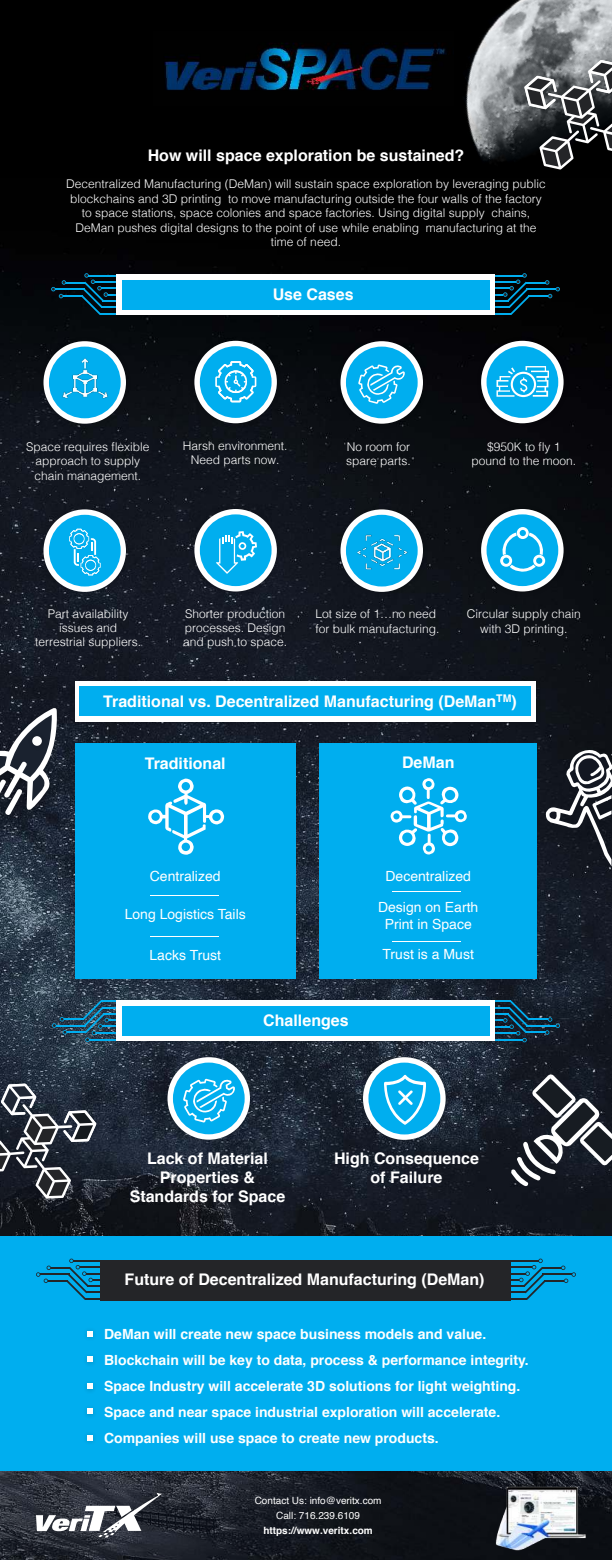
<style>
.page{position:relative;width:612px;height:1560px;background:#fff}
.page>*{position:absolute;margin:0;border:0;box-sizing:border-box;transform-origin:0 0}
.t1{font:700 16px/19.2px "Helvetica";color:#fff;text-align:center}
.t2{font:700 14px/26px "Helvetica";color:#fff}
.t3{font:14px/16.8px "Helvetica";color:#fff;text-align:center}
.t4{font:300 12px/14.4px "Helvetica";color:#fff;text-align:center}
.t5{font:10px/15.3px "Helvetica";color:#fff;text-align:center}
.t6{font:700 10px "Helvetica";color:#fff}
</style>
<div class="page">
<img style="left:407px;top:0;width:205px;height:179px">
<div style="left:0;top:0;width:407px;height:252px;background:#000"></div>
<img style="left:0;top:179px;width:612px;height:1381px">
<div style="left:0;top:1236px;width:612px;height:235px;background:#00aeef"></div>
<div style="left:70px;top:677px;width:471px;height:51px;background:#000;opacity:.2"></div>
<div style="left:75px;top:682px;width:461px;height:40px;background:#fff"></div>
<div style="left:75px;top:743px;width:221px;height:235px;background:#00aeef"></div>
<div style="left:320px;top:744px;width:217px;height:235px;background:#00aeef"></div>
<svg style="left:51px;top:273px;width:61px;height:42px;background:#032737"></svg>
<svg style="left:500px;top:273px;width:60px;height:42px;background:#012330"></svg>
<svg style="left:500px;top:1000px;width:60px;height:42px;background:#133a50"></svg>
<div style="left:163px;top:1053px;width:93px;height:92px;background:#000;opacity:.2"></div>
<svg style="left:168px;top:1057px;width:82px;height:83px"></svg>
<div style="left:173px;top:1063px;width:72px;height:71px;background:#00aeef;border-radius:50%"></div>
<svg style="left:183px;top:1078px;width:52px;height:45px"></svg>
<div style="left:358px;top:1053px;width:93px;height:92px;background:#000;opacity:.2"></div>
<svg style="left:363px;top:1057px;width:83px;height:83px"></svg>
<div style="left:368px;top:1063px;width:72px;height:71px;background:#00aeef;border-radius:50%"></div>
<div style="left:100px;top:1260px;width:411px;height:40px;background:#242528"></div>
<svg style="left:511px;top:1259px;width:65px;height:41px"></svg>
<svg style="left:36px;top:1259px;width:64px;height:41px"></svg>
<div style="left:82px;top:1327px;width:16px;height:15px;background:#000;opacity:.2"></div>
<svg style="left:87px;top:1331px;width:5px;height:5px"></svg>
<div style="left:80px;top:686px;width:451px;height:30px;background:#00aeef"></div>
<div style="left:83px;top:1352px;width:15px;height:16px;background:#000;opacity:.2"></div>
<svg style="left:87px;top:1357px;width:5px;height:5px"></svg>
<div style="left:83px;top:1379px;width:15px;height:16px;background:#000;opacity:.2"></div>
<svg style="left:87px;top:1384px;width:5px;height:5px"></svg>
<div style="left:83px;top:1404px;width:15px;height:15px;background:#000;opacity:.2"></div>
<svg style="left:87px;top:1409px;width:5px;height:5px"></svg>
<hr style="left:150px;top:936px;width:69px;height:1px;background:#fff">
<svg style="left:36px;top:1493px;width:126px;height:45px"></svg>
<svg style="left:148px;top:779px;width:76px;height:76px"></svg>
<div style="left:151px;top:812px;width:9px;height:9px;background:#00aeef;border-radius:50%"></div>
<div style="left:182px;top:843px;width:8px;height:8px;background:#00aeef;border-radius:50%"></div>
<div style="left:212px;top:813px;width:9px;height:8px;background:#00aeef;border-radius:50%"></div>
<div style="left:182px;top:782px;width:8px;height:8px;background:#00aeef;border-radius:50%"></div>
<svg style="left:391px;top:778px;width:76px;height:76px"></svg>
<div style="left:39px;top:505px;width:93px;height:92px;background:#000;opacity:.2"></div>
<div style="left:44px;top:509px;width:82px;height:83px;background:#fff;border-radius:50%"></div>
<div style="left:49px;top:515px;width:72px;height:72px;background:#00aeef;border-radius:50%"></div>
<div style="left:39px;top:337px;width:93px;height:92px;background:#000;opacity:.2"></div>
<svg style="left:44px;top:341px;width:82px;height:83px"></svg>
<div style="left:49px;top:347px;width:72px;height:71px;background:#00aeef;border-radius:50%"></div>
<div style="left:190px;top:504px;width:92px;height:93px;background:#000;opacity:.2"></div>
<div style="left:194px;top:509px;width:83px;height:82px;background:#fff;border-radius:50%"></div>
<div style="left:200px;top:514px;width:72px;height:72px;background:#00aeef;border-radius:50%"></div>
<div style="left:190px;top:336px;width:92px;height:93px;background:#0a0d12"></div>
<div style="left:194px;top:341px;width:83px;height:82px;background:#fff;border-radius:50%"></div>
<div style="left:200px;top:346px;width:72px;height:72px;background:#00aeef;border-radius:50%"></div>
<div style="left:336px;top:505px;width:93px;height:92px;background:#0f1319"></div>
<div style="left:341px;top:509px;width:82px;height:83px;background:#fff;border-radius:50%"></div>
<div style="left:346px;top:515px;width:72px;height:72px;background:#00aeef;border-radius:50%"></div>
<div style="left:336px;top:337px;width:93px;height:92px;background:#070a0d"></div>
<svg style="left:341px;top:341px;width:82px;height:83px"></svg>
<div style="left:346px;top:347px;width:72px;height:71px;background:#00aeef;border-radius:50%"></div>
<div style="left:477px;top:504px;width:92px;height:93px;background:#0b0e13"></div>
<svg style="left:481px;top:509px;width:83px;height:82px"></svg>
<div style="left:487px;top:514px;width:71px;height:72px;background:#00aeef;border-radius:50%"></div>
<div style="left:477px;top:336px;width:92px;height:93px;background:#06050a"></div>
<svg style="left:481px;top:341px;width:83px;height:82px"></svg>
<div style="left:487px;top:346px;width:71px;height:72px;background:#00aeef;border-radius:50%"></div>
<img style="left:353px;top:523px;width:57px;height:56px">
<svg style="left:358px;top:364px;width:47px;height:40px"></svg>
<svg style="left:496px;top:366px;width:53px;height:31px"></svg>
<svg style="left:215px;top:361px;width:41px;height:41px"></svg>
<svg style="left:69px;top:529px;width:32px;height:46px"></svg>
<svg style="left:216px;top:531px;width:41px;height:43px"></svg>
<img style="left:60px;top:353px;width:51px;height:46px">
<svg style="left:524px;top:60px;width:88px;height:110px;background:#525456"></svg>
<svg style="left:0;top:1084px;width:97px;height:115px;background:#434952"></svg>
<div style="left:112px;top:270px;width:388px;height:51px;background:#000;opacity:.2"></div>
<div style="left:116px;top:275px;width:379px;height:40px;background:#fff"></div>
<div style="left:122px;top:280px;width:368px;height:30px;background:#00aeef"></div>
<hr style="left:150px;top:896px;width:69px;height:1px;background:#fff">
<hr style="left:392px;top:891px;width:69px;height:1px;background:#fff">
<hr style="left:392px;top:941px;width:69px;height:1px;background:#fff">
<img style="left:495px;top:1471px;width:91px;height:86px">
<div style="left:82px;top:1430px;width:16px;height:16px;background:#000;opacity:.2"></div>
<svg style="left:87px;top:1435px;width:5px;height:5px"></svg>
<svg style="left:511px;top:1073px;width:101px;height:114px;background:#3f434b"></svg>
<svg style="left:384px;top:1074px;width:42px;height:51px"></svg>
<svg style="left:517px;top:527px;width:12px;height:12px"></svg>
<svg style="left:501px;top:530px;width:44px;height:42px"></svg>
<svg style="left:52px;top:1000px;width:60px;height:42px;background:#25536c"></svg>
<div style="left:112px;top:996px;width:388px;height:51px;background:#000;opacity:.2"></div>
<div style="left:116px;top:1000px;width:379px;height:41px;background:#fff"></div>
<div style="left:122px;top:1006px;width:368px;height:30px;background:#00aeef"></div>
<div style="left:0;top:704px;width:62px;height:111px;background:#000;opacity:.2"></div>
<div style="left:1px;top:785px;width:26px;height:35px;background:#000;opacity:.2"></div>
<svg style="left:0;top:707px;width:60px;height:109px"></svg>
<div style="left:28px;top:732px;width:19px;height:19px;background:#19212e"></div>
<div style="left:32px;top:736px;width:10px;height:10px;background:#fff;border-radius:50%"></div>
<svg style="left:545px;top:746px;width:67px;height:120px"></svg>
<img style="left:164px;top:31px;width:289px;height:75px">
<h1 class="t1" style="left:148px;top:147px;width:318px">How will space exploration be sustained?</h1>
<p class="t4" style="left:66px;top:178px;width:481px">Decentralized Manufacturing (DeMan) will sustain space exploration by leveraging public blockchains and 3D printing to move manufacturing outside the four walls of the factory to space stations, space colonies and space factories. Using digital supply chains, DeMan pushes digital designs to the point of use while enabling manufacturing at the time of need.</p>
<h1 class="t1" style="left:273px;top:286px;width:82px">Use Cases</h1>
<p class="t4" style="left:26px;top:439px;width:125px">Space requires flexible approach to supply chain management.</p>
<p class="t4" style="left:183px;top:439px;width:106px">Harsh environment.<br>Need parts now.</p>
<p class="t4" style="left:346px;top:440px;width:66px;text-align:left">No room for spare parts.</p>
<p class="t4" style="left:471px;top:439px;width:106px">$950K to fly 1 pound to the moon.</p>
<p class="t4" style="left:35px;top:607px;width:108px">Part availability issues and terrestrial suppliers.</p>
<p class="t4" style="left:183px;top:607px;width:106px;text-align:left">Shorter production processes. Design and push to space.</p>
<p class="t4" style="left:316px;top:606px;width:126px;text-align:left">Lot size of 1…no need for bulk manufacturing.</p>
<p class="t4" style="left:467px;top:608px;width:116px">Circular supply chain with 3D printing.</p>
<h1 class="t1" style="left:103px;top:693px;width:415px">Traditional vs. Decentralized Manufacturing (DeMan<sup>TM</sup>)</h1>
<h1 class="t1" style="left:145px;top:755px;width:82px">Traditional</h1>
<h1 class="t1" style="left:402px;top:754px;width:54px">DeMan</h1>
<p class="t3" style="left:150px;top:869px;width:72px">Centralized</p>
<p class="t3" style="left:125px;top:907px;width:123px">Long Logistics Tails</p>
<p class="t3" style="left:149px;top:947px;width:73px">Lacks Trust</p>
<h1 class="t1" style="left:263px;top:1012px;width:87px">Challenges</h1>
<p class="t3" style="left:385px;top:868px;width:87px">Decentralized</p>
<p class="t3" style="left:378px;top:900px;width:102px">Design on Earth<br>Print in Space</p>
<p class="t3" style="left:383px;top:947px;width:93px">Trust is a Must</p>
<h1 class="t1" style="left:130px;top:1150px;width:157px">Lack of Material<br>Properties &amp;<br>Standards for Space</h1>
<h1 class="t1" style="left:334px;top:1150px;width:146px">High Consequence of Failure</h1>
<h1 class="t1" style="left:125px;top:1272px;width:362px">Future of Decentralized Manufacturing (DeMan)</h1>
<p class="t2" style="left:104px;top:1322px;width:426px">DeMan will create new space business models and value.<br>Blockchain will be key to data, process &amp; performance integrity.<br>Space Industry will accelerate 3D solutions for light weighting.<br>Space and near space industrial exploration will accelerate.<br>Companies will use space to create new products.</p>
<p class="t5" style="left:255px;top:1493px;width:128px">Contact Us: info@veritx.com<br>Call: 716.239.6109</p>
<p class="t6" style="left:263px;top:1527px;width:111px">https://www.veritx.com</p>
</div>
